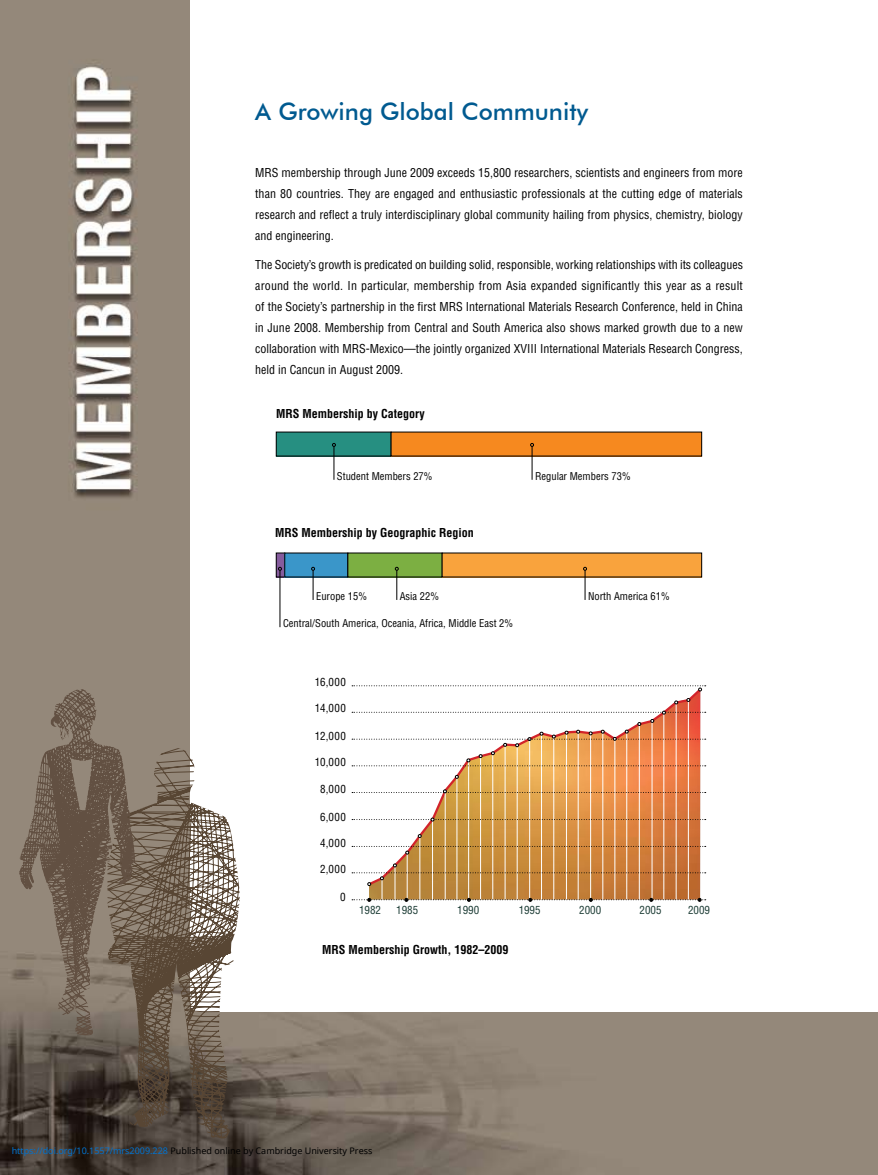
<style>
.page{position:relative;width:878px;height:1175px;background:#fff}
.page>*{position:absolute;margin:0;border:0;box-sizing:border-box;transform-origin:0 0}
.t1{font:500 24px "Futura BT";color:#005a90}
.t2{font:condensed 12px/21px "Helvetica LT Std";color:#000;text-align:justify}
.t3{font:700 condensed 12px "Helvetica LT Std";color:#000}
.t4{font:condensed 11.1px "Helvetica LT Std";color:#000}
.t5{font:condensed 10.95px "Helvetica LT Std";letter-spacing:.035em;color:#000}
.t6{font:condensed 10.95px "Helvetica LT Std";color:#1b3b34}
.t7{font:condensed 10.5px "Helvetica LT Std";color:#000}
.t8{font:9px "Noto Sans";color:#000}
.s1{color:#0172cf}
</style>
<div class="page">
<img style="left:0;top:0;width:878px;height:1174px">
<div style="left:191px;top:0;width:687px;height:1012px;background:#fff"></div>
<svg style="left:96px;top:747px;width:145px;height:391px;background:#807569"></svg>
<svg style="left:19px;top:691px;width:54px;height:287px;background:#807264"></svg>
<div style="left:276px;top:432px;width:115px;height:24px;background:#268f81"></div>
<div style="left:391px;top:432px;width:310px;height:24px;background:#f6891f"></div>
<div style="left:276px;top:553px;width:9px;height:24px;background:#855c9d"></div>
<div style="left:276px;top:552px;width:9px;height:25px;border:1px solid #000"></div>
<div style="left:285px;top:553px;width:63px;height:24px;background:#3a96c9"></div>
<div style="left:348px;top:553px;width:94px;height:24px;background:#7caf42"></div>
<div style="left:442px;top:553px;width:259px;height:24px;background:#f9a33d"></div>
<hr style="left:279px;top:570px;width:1px;height:57px;background:#000">
<svg style="left:278px;top:567px;width:4px;height:3px"></svg>
<hr style="left:313px;top:570px;width:1px;height:30px;background:#000">
<svg style="left:311px;top:567px;width:4px;height:3px"></svg>
<hr style="left:396px;top:570px;width:1px;height:30px;background:#000">
<hr style="left:584px;top:570px;width:1px;height:30px;background:#000">
<svg style="left:583px;top:567px;width:4px;height:3px"></svg>
<hr style="left:333px;top:446px;width:1px;height:34px;background:#000">
<svg style="left:332px;top:443px;width:4px;height:4px"></svg>
<hr style="left:531px;top:446px;width:1px;height:34px;background:#000">
<svg style="left:530px;top:443px;width:4px;height:4px"></svg>
<svg style="left:366px;top:691px;width:338px;height:172px"></svg>
<hr style="left:407px;top:852px;width:1px;height:47px;background:#fff">
<hr style="left:419px;top:836px;width:1px;height:63px;background:#fff">
<hr style="left:432px;top:819px;width:1px;height:80px;background:#fff">
<hr style="left:445px;top:791px;width:1px;height:108px;background:#fff">
<hr style="left:456px;top:776px;width:1px;height:123px;background:#fff">
<hr style="left:468px;top:760px;width:1px;height:139px;background:#fff">
<hr style="left:480px;top:756px;width:1px;height:143px;background:#fff">
<hr style="left:492px;top:753px;width:1px;height:146px;background:#fff">
<hr style="left:505px;top:744px;width:1px;height:155px;background:#fff">
<hr style="left:517px;top:745px;width:1px;height:154px;background:#fff">
<hr style="left:529px;top:739px;width:1px;height:160px;background:#fff">
<hr style="left:541px;top:733px;width:1px;height:166px;background:#fff">
<hr style="left:553px;top:736px;width:1px;height:163px;background:#fff">
<hr style="left:566px;top:732px;width:1px;height:167px;background:#fff">
<hr style="left:578px;top:731px;width:1px;height:168px;background:#fff">
<hr style="left:590px;top:733px;width:1px;height:166px;background:#fff">
<hr style="left:602px;top:731px;width:1px;height:168px;background:#fff">
<hr style="left:614px;top:739px;width:1px;height:160px;background:#fff">
<hr style="left:626px;top:731px;width:1px;height:168px;background:#fff">
<hr style="left:639px;top:724px;width:1px;height:175px;background:#fff">
<hr style="left:651px;top:721px;width:1px;height:178px;background:#fff">
<hr style="left:663px;top:712px;width:1px;height:187px;background:#fff">
<hr style="left:676px;top:701px;width:1px;height:198px;background:#fff">
<svg style="left:418px;top:834px;width:3px;height:4px"></svg>
<svg style="left:674px;top:700px;width:4px;height:4px"></svg>
<hr style="left:688px;top:699px;width:1px;height:200px;background:#fff">
<svg style="left:352px;top:789px;width:353px;height:4px"></svg>
<svg style="left:352px;top:846px;width:353px;height:8px"></svg>
<svg style="left:686px;top:698px;width:4px;height:4px"></svg>
<svg style="left:352px;top:710px;width:353px;height:56px"></svg>
<svg style="left:352px;top:817px;width:353px;height:4px"></svg>
<svg style="left:352px;top:863px;width:353px;height:38px;background:#c69159"></svg>
<svg style="left:352px;top:685px;width:353px;height:6px"></svg>
<h1 class="t1" style="left:255px;top:96px;width:334px">A Growing Global Community</h1>
<p class="t2" style="left:255px;top:162px;width:489px">MRS membership through June 2009 exceeds 15,800 researchers, scientists and engineers from more than 80 countries. They are engaged and enthusiastic professionals at the cutting edge of materials research and reflect a truly interdisciplinary global community hailing from physics, chemistry, biology and engineering.</p>
<p class="t2" style="left:255px;top:254px;width:489px">The Society’s growth is predicated on building solid, responsible, working relationships with its colleagues around the world. In particular, membership from Asia expanded significantly this year as a result of the Society’s partnership in the first MRS International Materials Research Conference, held in China in June 2008. Membership from Central and South America also shows marked growth due to a new collaboration with MRS-Mexico—the jointly organized XVIII International Materials Research Congress, held in Cancun in August 2009.</p>
<p class="t3" style="left:276px;top:406px;width:150px">MRS Membership by Category</p>
<p class="t7" style="left:337px;top:469px;width:97px">Student Members 27%</p>
<p class="t7" style="left:535px;top:469px;width:97px">Regular Members 73%</p>
<p class="t3" style="left:275px;top:525px;width:200px">MRS Membership by Geographic Region</p>
<p class="t7" style="left:316px;top:589px;width:53px">Europe 15%</p>
<p class="t7" style="left:400px;top:589px;width:41px">Asia 22%</p>
<p class="t7" style="left:588px;top:589px;width:83px">North America 61%</p>
<p class="t7" style="left:283px;top:616px;width:232px">Central/South America, Oceania, Africa, Middle East 2%</p>
<p class="t5" style="left:315px;top:675px;width:33px">16,000</p>
<p class="t5" style="left:315px;top:701px;width:32px">14,000</p>
<p class="t5" style="left:315px;top:729px;width:32px">12,000</p>
<p class="t5" style="left:315px;top:755px;width:32px">10,000</p>
<p class="t5" style="left:320px;top:782px;width:27px">8,000</p>
<p class="t5" style="left:320px;top:809px;width:27px">6,000</p>
<p class="t5" style="left:320px;top:836px;width:27px">4,000</p>
<p class="t5" style="left:320px;top:862px;width:27px">2,000</p>
<p class="t4" style="left:340px;top:889px;width:7px">0</p>
<p class="t6" style="left:359px;top:903px;width:23px">1982</p>
<p class="t6" style="left:396px;top:903px;width:23px">1985</p>
<p class="t6" style="left:457px;top:903px;width:23px">1990</p>
<p class="t6" style="left:518px;top:903px;width:23px">1995</p>
<p class="t6" style="left:579px;top:903px;width:23px">2000</p>
<p class="t6" style="left:639px;top:903px;width:23px">2005</p>
<p class="t6" style="left:688px;top:903px;width:23px">2009</p>
<p class="t3" style="left:322px;top:942px;width:188px">MRS Membership Growth, 1982–2009</p>
<p class="t8" style="left:12px;top:1143px;width:362px"><span class="s1">https://doi.org/10.1557/mrs2009.228</span> Published online by Cambridge University Press</p>
</div>
